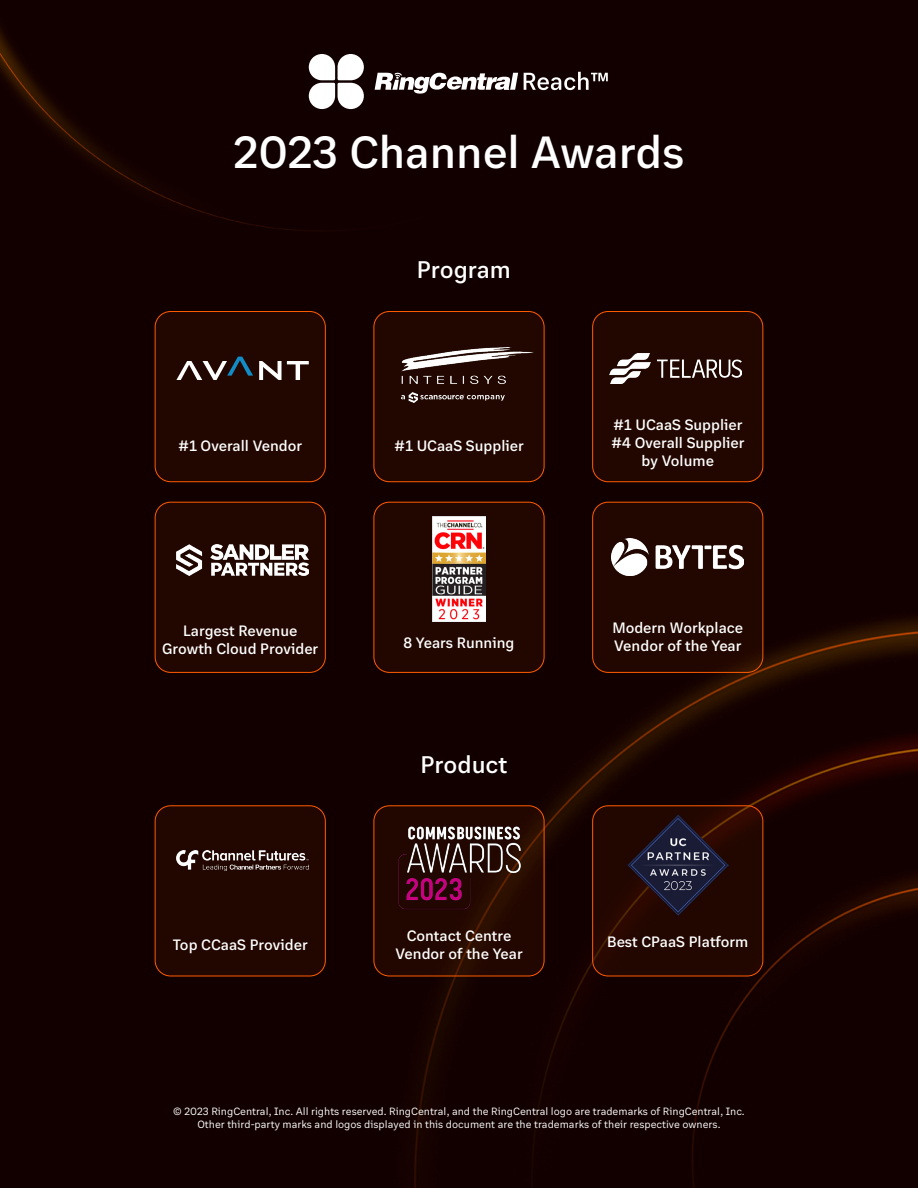
<style>
.page{position:relative;width:918px;height:1188px;background:#120000}
.page>*{position:absolute;margin:0;border:0;box-sizing:border-box;transform-origin:0 0}
.t1{font:500 45px "Ring Central Sans";color:#fff}
.t2{font:500 24px "Ring Central Sans";color:#fff}
.t3{font:500 15px/18px "Ring Central Sans";color:#fff;text-align:center}
.t4{font:10.5px/12.6px "Ring Central Sans";color:#fff;text-align:center}
</style>
<div class="page">
<div style="left:0;top:0;width:571px;height:285px;background:#120000"></div>
<div style="left:155px;top:502px;width:170px;height:170px;background:#220700;border-radius:16px"></div>
<div style="left:155px;top:502px;width:171px;height:171px;border:1px solid #ff5c00;border-radius:16px"></div>
<div style="left:155px;top:806px;width:170px;height:170px;background:#220700;border-radius:16px"></div>
<div style="left:155px;top:805px;width:171px;height:171px;border:1px solid #ff5c00;border-radius:16px"></div>
<div style="left:374px;top:312px;width:170px;height:170px;background:#220700;border-radius:16px"></div>
<div style="left:373px;top:311px;width:172px;height:171px;border:1px solid #ff5c00;border-radius:16px"></div>
<div style="left:155px;top:312px;width:170px;height:170px;background:#220700;border-radius:16px"></div>
<div style="left:155px;top:311px;width:171px;height:171px;border:1px solid #ff5c00;border-radius:16px"></div>
<div style="left:374px;top:502px;width:170px;height:170px;background:#220700;border-radius:16px"></div>
<div style="left:373px;top:502px;width:172px;height:171px;border:1px solid #ff5c00;border-radius:16px"></div>
<div style="left:374px;top:806px;width:170px;height:170px;background:#220700;border-radius:16px"></div>
<div style="left:373px;top:805px;width:172px;height:171px;border:1px solid #ff5c00;border-radius:16px"></div>
<div style="left:593px;top:312px;width:170px;height:170px;background:#220700;border-radius:16px"></div>
<div style="left:592px;top:311px;width:171px;height:171px;border:1px solid #ff5c00;border-radius:16px"></div>
<div style="left:593px;top:502px;width:170px;height:170px;background:#220700;border-radius:16px"></div>
<div style="left:592px;top:502px;width:171px;height:171px;border:1px solid #ff5c00;border-radius:16px"></div>
<div style="left:593px;top:806px;width:170px;height:170px;background:#220700;border-radius:16px"></div>
<div style="left:592px;top:805px;width:171px;height:171px;border:1px solid #ff5c00;border-radius:16px"></div>
<svg style="left:176px;top:357px;width:77px;height:23px"></svg>
<svg style="left:259px;top:361px;width:50px;height:19px"></svg>
<img style="left:176px;top:545px;width:133px;height:31px">
<img style="left:176px;top:850px;width:133px;height:20px">
<img style="left:398px;top:826px;width:123px;height:84px">
<img style="left:401px;top:347px;width:133px;height:56px">
<img style="left:612px;top:538px;width:132px;height:38px">
<img style="left:609px;top:353px;width:133px;height:31px">
<img style="left:432px;top:517px;width:54px;height:104px">
<img style="left:627px;top:814px;width:101px;height:101px">
<svg style="left:309px;top:54px;width:55px;height:55px"></svg>
<svg style="left:524px;top:72px;width:84px;height:18px"></svg>
<svg style="left:375px;top:73px;width:143px;height:21px"></svg>
<h1 class="t1" style="left:234px;top:124px;width:452px">2023 Channel Awards</h1>
<h2 class="t2" style="left:417px;top:255px;width:96px">Program</h2>
<p class="t3" style="left:178px;top:437px;width:125px">#1 Overall Vendor</p>
<p class="t3" style="left:394px;top:437px;width:131px">#1 UCaaS Supplier</p>
<p class="t3" style="left:162px;top:621px;width:158px">Largest Revenue<br>Growth Cloud Provider</p>
<p class="t3" style="left:173px;top:936px;width:136px">Top CCaaS Provider</p>
<p class="t3" style="left:403px;top:633px;width:113px">8 Years Running</p>
<h2 class="t2" style="left:420px;top:750px;width:88px">Product</h2>
<p class="t3" style="left:395px;top:927px;width:129px">Contact Centre<br>Vendor of the Year</p>
<p class="t3" style="left:611px;top:416px;width:135px">#1 UCaaS Supplier #4 Overall Supplier by Volume</p>
<p class="t3" style="left:612px;top:618px;width:132px;text-align:left">Modern Workplace<br>Vendor of the Year</p>
<p class="t3" style="left:607px;top:933px;width:143px">Best CPaaS Platform</p>
<p class="t4" style="left:173px;top:1105px;width:573px">© 2023 RingCentral, Inc. All rights reserved. RingCentral, and the RingCentral logo are trademarks of RingCentral, Inc.<br>Other third-party marks and logos displayed in this document are the trademarks of their respective owners.</p>
</div>
